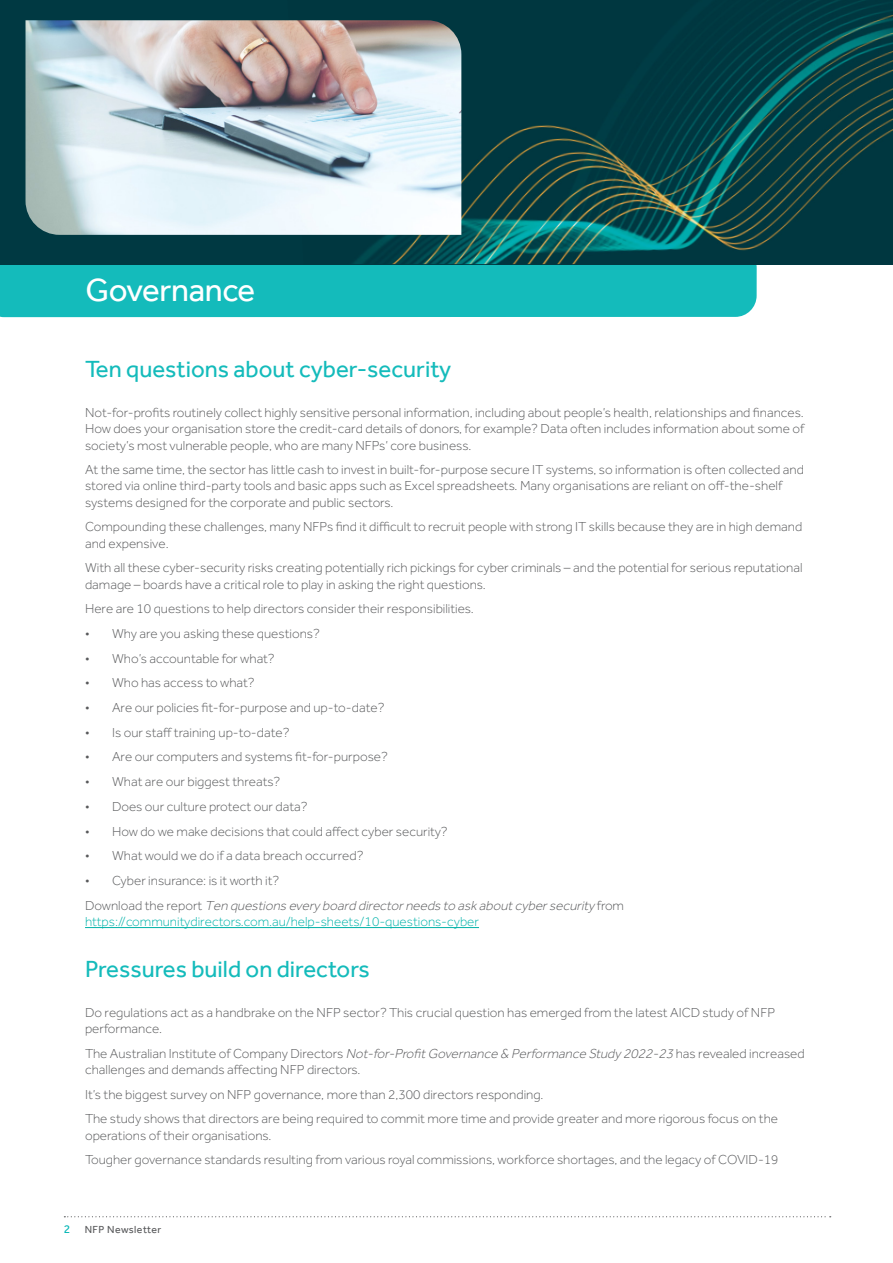
<style>
.page{position:relative;width:893px;height:1263px;background:#fff}
.page>*{position:absolute;margin:0;border:0;box-sizing:border-box;transform-origin:0 0}
.t1{font:33px "Effra";letter-spacing:-.01em;color:#fff}
.t2{font:24px "Effra";color:#14bbbb}
.t3{font:300 13.5px/16.2px "Effra";color:#58595b}
.t4{font:italic 300 13.5px/24.8px "Effra";color:#58595b}
.t5{font:300 13.5px "Effra";color:#00b2a9}
.t6{font:10.5px "Effra";letter-spacing:.04em;color:#58595b}
.s1{font-style:normal}
.s2{font-style:italic}
.s3{font-size:12px;color:#00b5b4}
</style>
<div class="page">
<svg style="left:64px;top:1216px;width:767px;height:1px"></svg>
<hr style="left:85px;top:927px;width:394px;height:1px;background:#00b2a9">
<div style="left:0;top:264px;width:757px;height:53px;background:#14bbbb"></div>
<div style="left:0;top:0;width:893px;height:264px;background:#003942"></div>
<img style="left:354px;top:0;width:539px;height:264px">
<img style="left:26px;top:20px;width:435px;height:215px">
<h1 class="t1" style="left:85px;top:271px;width:171px">Governance</h1>
<h2 class="t2" style="left:85px;top:355px;width:368px">Ten questions about cyber-security</h2>
<p class="t3" style="left:85px;top:404px;width:721px;text-align:justify">Not-for-profits routinely collect highly sensitive personal information, including about people’s health, relationships and finances.<br>How does your organisation store the credit-card details of donors, for example? Data often includes information about some of society’s most vulnerable people, who are many NFPs’ core business.</p>
<p class="t3" style="left:85px;top:462px;width:720px">At the same time, the sector has little cash to invest in built-for-purpose secure IT systems, so information is often collected and stored via online third-party tools and basic apps such as Excel spreadsheets. Many organisations are reliant on off-the-shelf systems designed for the corporate and public sectors.</p>
<p class="t3" style="left:85px;top:519px;width:719px">Compounding these challenges, many NFPs find it difficult to recruit people with strong IT skills because they are in high demand and expensive.</p>
<p class="t3" style="left:85px;top:560px;width:719px">With all these cyber-security risks creating potentially rich pickings for cyber criminals – and the potential for serious reputational damage – boards have a critical role to play in asking the right questions.</p>
<p class="t3" style="left:85px;top:601px;width:390px">Here are 10 questions to help directors consider their responsibilities.</p>
<p class="t3" style="left:85px;top:625px;width:236px">• Why are you asking these questions?</p>
<p class="t3" style="left:85px;top:650px;width:191px">• Who’s accountable for what?</p>
<p class="t3" style="left:85px;top:675px;width:171px">• Who has access to what?</p>
<p class="t3" style="left:85px;top:699px;width:301px">• Are our policies fit-for-purpose and up-to-date?</p>
<p class="t3" style="left:85px;top:724px;width:206px">• Is our staff training up-to-date?</p>
<p class="t3" style="left:85px;top:749px;width:304px">• Are our computers and systems fit-for-purpose?</p>
<p class="t3" style="left:85px;top:773px;width:197px">• What are our biggest threats?</p>
<p class="t3" style="left:85px;top:798px;width:224px">• Does our culture protect our data?</p>
<p class="t3" style="left:85px;top:823px;width:364px">• How do we make decisions that could affect cyber security?</p>
<p class="t3" style="left:85px;top:848px;width:280px">• What would we do if a data breach occurred?</p>
<p class="t4" style="left:85px;top:868px;width:540px"><span class="s1">• Cyber insurance: is it worth it?<br>D o w n l o a d t h e r e p o r t</span> Ten questions every board directorneeds to ask aboutcybersecurity <span class="s1">fro m</span></p>
<p class="t5" style="left:85px;top:914px;width:395px">https://communitydirectors.com.au/help-sheets/10-questions-cyber</p>
<h2 class="t2" style="left:85px;top:955px;width:286px">Pressures build on directors</h2>
<p class="t3" style="left:85px;top:1004px;width:692px">Do regulations act as a handbrake on the NFP sector? This crucial question has emerged from the latest AICD study of NFP performance.</p>
<p class="t3" style="left:85px;top:1045px;width:721px">The Australian Institute of Company Directors <span class="s2">Not-for-ProfitGovernance &amp; Performance Study 2022-23</span> has revealed increased challenges and demands affecting NFP directors.</p>
<p class="t3" style="left:85px;top:1082px;width:695px;line-height:24.8px">It’s the biggest survey on NFP governance, more than 2,300 directors responding.<br>The study shows that directors are being required to commit more time and provide greater and more rigorous focus on the</p>
<p class="t3" style="left:85px;top:1123px;width:695px;line-height:24.8px">operations of their organisations.<br>Tougher governance standards resulting from various royal commissions, workforce shortages, and the legacy of COVID-19</p>
<p class="t6" style="left:64px;top:1223px;width:99px"><span class="s3">2</span> NFP Newsletter</p>
</div>
